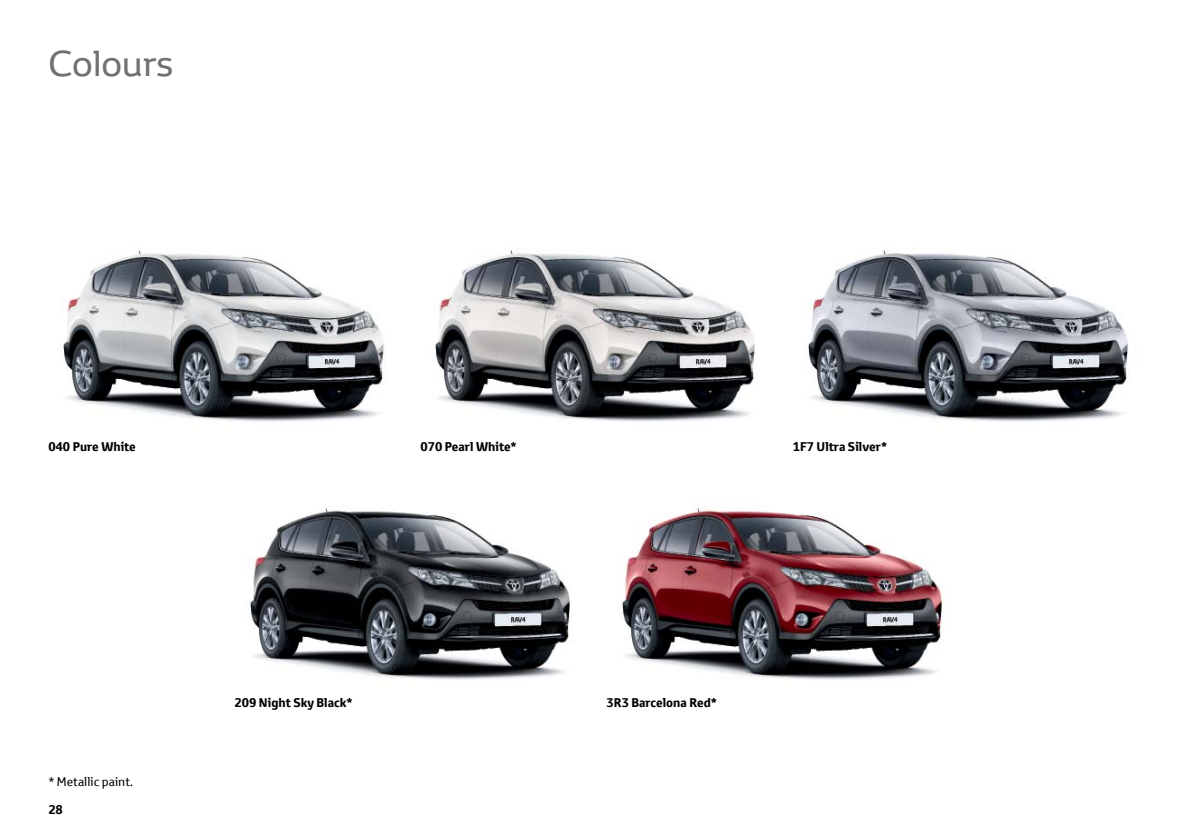
<style>
.page{position:relative;width:1191px;height:834px;background:#fff}
.page>*{position:absolute;margin:0;border:0;box-sizing:border-box;transform-origin:0 0}
.t1{font:35px "Toyota Display";color:#717073}
.t2{font:700 12.25px "Toyota Text";color:#000}
.t3{font:12.25px "Toyota Text";color:#000}
</style>
<div class="page">
<img style="left:63px;top:250px;width:321px;height:172px">
<img style="left:434px;top:250px;width:321px;height:172px">
<img style="left:622px;top:507px;width:321px;height:173px">
<img style="left:808px;top:250px;width:320px;height:172px">
<img style="left:250px;top:508px;width:320px;height:172px">
<h1 class="t1" style="left:48px;top:40px;width:126px">Colours</h1>
<p class="t2" style="left:48px;top:438px;width:89px">040 Pure White</p>
<p class="t3" style="left:48px;top:772px;width:86px">* Metallic paint.</p>
<p class="t2" style="left:48px;top:800px;width:16px">28</p>
<p class="t2" style="left:420px;top:438px;width:98px">070 Pearl White*</p>
<p class="t2" style="left:792px;top:438px;width:96px">1F7 Ultra Silver*</p>
<p class="t2" style="left:234px;top:694px;width:120px">209 Night Sky Black*</p>
<p class="t2" style="left:606px;top:694px;width:112px">3R3 Barcelona Red*</p>
</div>
